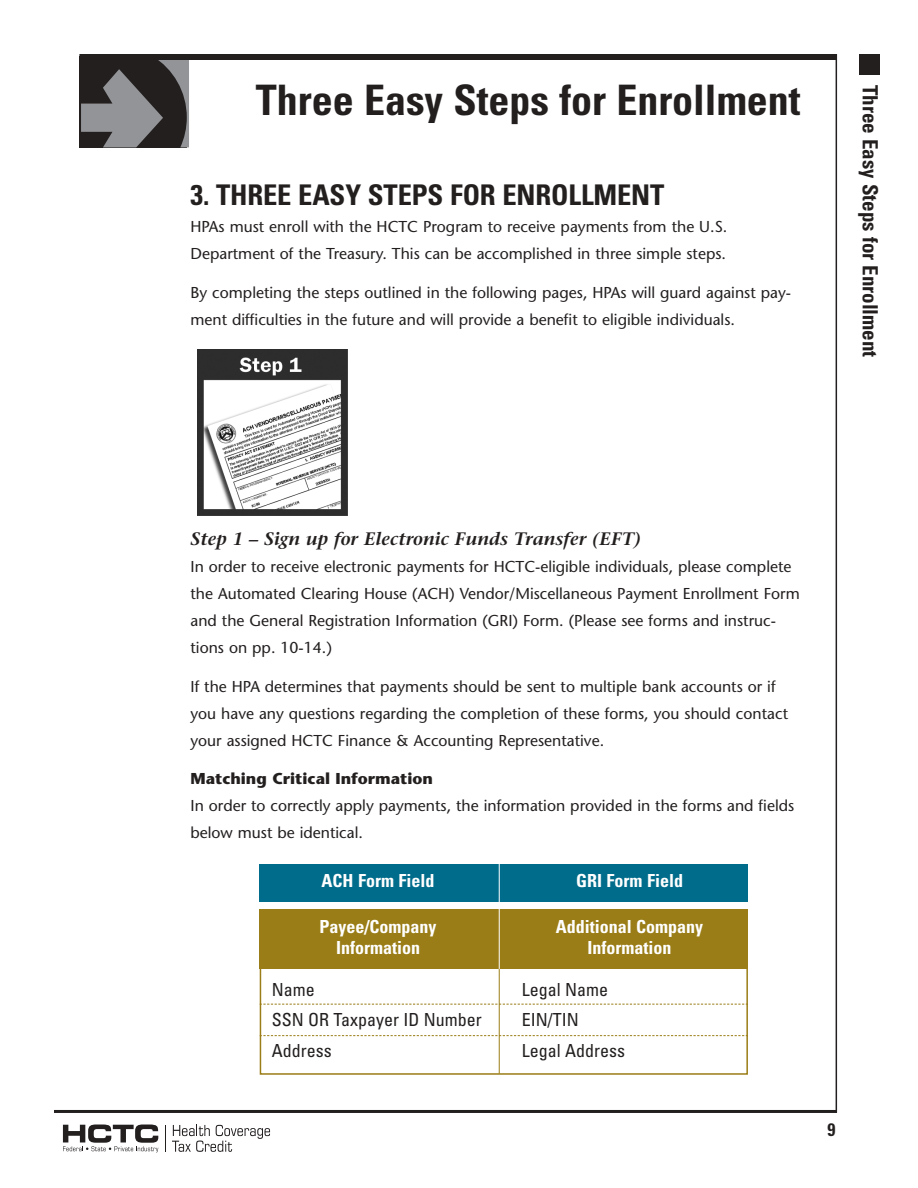
<style>
.page{position:relative;width:918px;height:1188px;background:#fff}
.page>*{position:absolute;margin:0;border:0;box-sizing:border-box;transform-origin:0 0}
.t1{font:700 condensed 42px "Univers";color:#231f1f}
.t2{font:700 condensed 28.5px "Univers";letter-spacing:-.005em;color:#231f1f}
.t3{font:700 condensed 21px "Univers";color:#231f1f}
.t4{font:700 condensed 18px/21.6px "Univers";color:#fff;text-align:center}
.t5{font:condensed 18px/30.6px "Univers";color:#231f1f}
.t6{font:italic 600 18px "Stone Serif";color:#231f1f}
.t7{font:700 condensed 18px "Univers";color:#231f1f}
.t8{font:15.75px/27px "Stone Sans";color:#231f1f}
.t9{font:700 15.75px "Stone Sans";color:#231f1f}
</style>
<div class="page">
<svg style="left:81px;top:60px;width:108px;height:87px;background:#555455"></svg>
<svg style="left:172px;top:1125px;width:98px;height:27px"></svg>
<svg style="left:165px;top:1125px;width:1px;height:27px"></svg>
<svg style="left:63px;top:1125px;width:95px;height:28px"></svg>
<div style="left:79px;top:54px;width:758px;height:6px;background:#231f1f"></div>
<hr style="left:54px;top:1110px;width:783px;height:3px;background:#231f1f">
<hr style="left:836px;top:54px;width:1px;height:1059px;background:#231f1f">
<div style="left:859px;top:54px;width:21px;height:21px;background:#231f1f"></div>
<img style="left:197px;top:349px;width:151px;height:167px">
<div style="left:260px;top:864px;width:488px;height:37px;background:#006c8b"></div>
<div style="left:260px;top:909px;width:488px;height:60px;background:#9a7d16"></div>
<div style="left:260px;top:958px;width:488px;height:117px;border:2px solid #9a7d16"></div>
<hr style="left:499px;top:967px;width:1px;height:107px;background:#9a7d16">
<svg style="left:260px;top:1004px;width:488px;height:1px"></svg>
<svg style="left:260px;top:1035px;width:488px;height:1px"></svg>
<hr style="left:499px;top:864px;width:1px;height:105px;background:#fff">
<h1 class="t1" style="left:256px;top:84px;width:546px">Three Easy Steps for Enrollment</h1>
<h2 class="t2" style="left:190px;top:185px;width:475px">3. THREE EASY STEPS FOR ENROLLMENT</h2>
<p class="t8" style="left:190px;top:215px;width:538px">HPAs must enroll with the HCTC Program to receive payments from the U.S.<br>Department of the Treasury. This can be accomplished in three simple steps.</p>
<p class="t8" style="left:190px;top:281px;width:602px">By completing the steps outlined in the following pages, HPAs will guard against pay&shy;ment difficulties in the future and will provide a benefit to eligible individuals.</p>
<h3 class="t3" style="left:878px;top:85px;width:274px;rotate:90deg">Three Easy Steps for Enrollment</h3>
<p class="t6" style="left:190px;top:532px;width:453px">Step 1 – Sign up for Electronic Funds Transfer (EFT)</p>
<p class="t8" style="left:190px;top:555px;width:611px">In order to receive electronic payments for HCTC-eligible individuals, please complete the Automated Clearing House (ACH) Vendor/Miscellaneous Payment Enrollment Form and the General Registration Information (GRI) Form. (Please see forms and instruc&shy;tions on pp. 10-14.)</p>
<p class="t8" style="left:190px;top:675px;width:599px">If the HPA determines that payments should be sent to multiple bank accounts or if you have any questions regarding the completion of these forms, you should contact your assigned HCTC Finance &amp; Accounting Representative.</p>
<p class="t9" style="left:190px;top:772px;width:244px">Matching Critical Information</p>
<p class="t8" style="left:190px;top:793px;width:605px">In order to correctly apply payments, the information provided in the forms and fields below must be identical.</p>
<p class="t4" style="left:322px;top:872px;width:114px">ACH Form Field</p>
<p class="t4" style="left:576px;top:872px;width:108px">GRI Form Field</p>
<p class="t4" style="left:320px;top:917px;width:118px">Payee/Company<br>Information</p>
<p class="t4" style="left:556px;top:917px;width:149px">Additional Company<br>Information</p>
<p class="t5" style="left:272px;top:976px;width:212px">Name<br>SSN OR Taxpayer ID Number<br>Address</p>
<p class="t5" style="left:522px;top:976px;width:105px">Legal Name<br>EIN/TIN<br>Legal Address</p>
<p class="t7" style="left:828px;top:1123px;width:9px">9</p>
</div>
